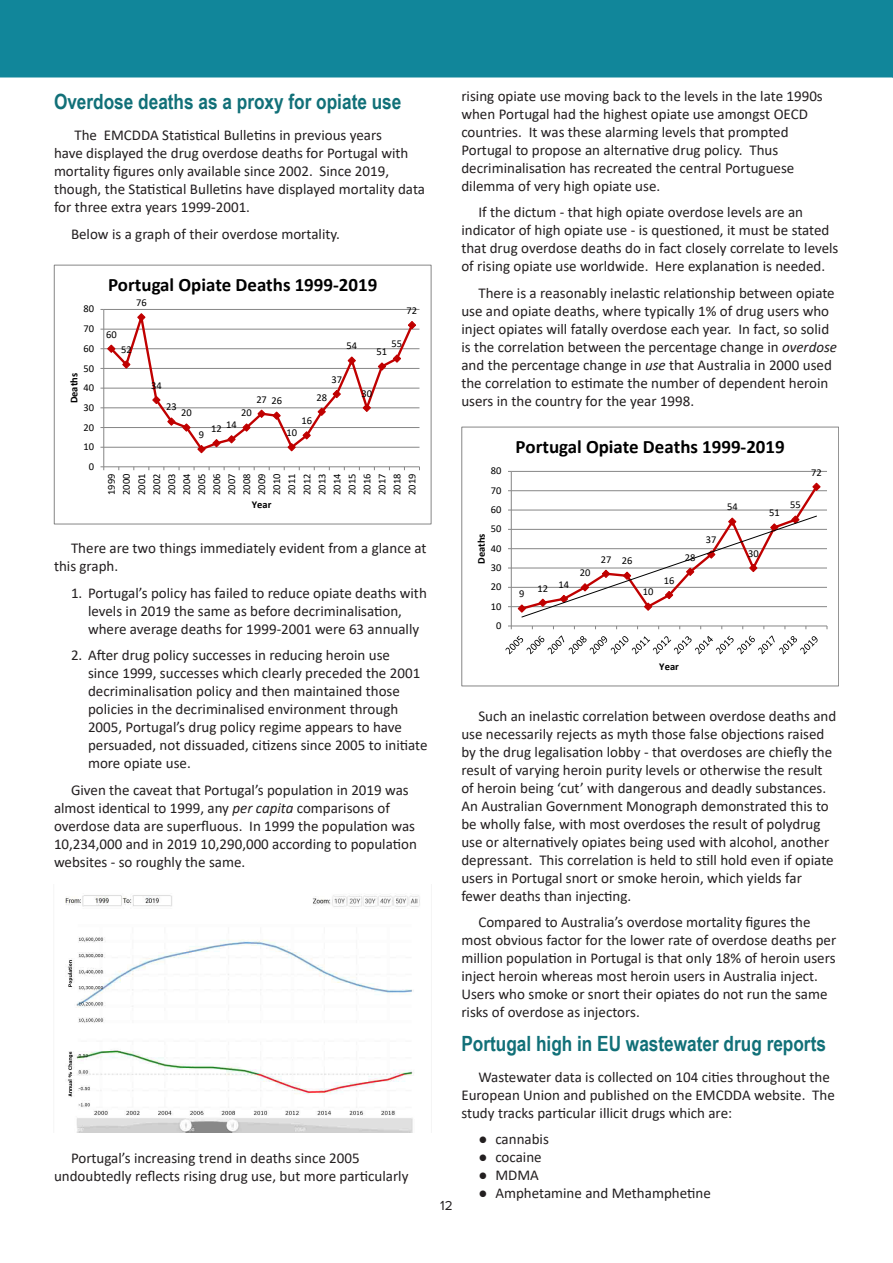
<style>
.page{position:relative;width:893px;height:1263px;background:#fff}
.page>*{position:absolute;margin:0;border:0;box-sizing:border-box;transform-origin:0 0}
.t1{font:700 21px "Arial Narrow";color:#117078}
.t2{font:700 18.9px "Calibri";color:#000}
.Body_Text{font:15px/18px "Calibri";color:#231f20}
.Numbered_points{font:15px/18px "Calibri";color:#231f20}
.Dot_point{font:15px "Calibri";color:#231f20}
.t3{font:13.5px "Proxima Nova";color:#231f20}
.t4{font:10.5px/15px "Calibri";color:#000;text-align:justify}
.t5{font:700 10.5px "Calibri";color:#000}
.s1{font-style:italic}
</style>
<div class="page">
<div style="left:0;top:0;width:893px;height:77px;background:#11869a"></div>
<hr style="left:104px;top:447px;width:315px;height:1px;background:#868686">
<hr style="left:104px;top:427px;width:315px;height:1px;background:#868686">
<hr style="left:104px;top:407px;width:315px;height:1px;background:#868686">
<hr style="left:104px;top:388px;width:315px;height:1px;background:#868686">
<hr style="left:104px;top:368px;width:315px;height:1px;background:#868686">
<hr style="left:104px;top:348px;width:315px;height:1px;background:#868686">
<hr style="left:104px;top:329px;width:315px;height:1px;background:#868686">
<hr style="left:104px;top:309px;width:315px;height:1px;background:#868686">
<hr style="left:103px;top:309px;width:1px;height:158px;background:#868686">
<hr style="left:104px;top:466px;width:315px;height:1px;background:#868686">
<svg style="left:100px;top:309px;width:317px;height:145px"></svg>
<div style="left:54px;top:265px;width:377px;height:259px;border:1px solid #868686"></div>
<img style="left:65px;top:895px;width:355px;height:238px">
<hr style="left:511px;top:606px;width:316px;height:1px;background:#868686">
<hr style="left:511px;top:587px;width:316px;height:1px;background:#868686">
<hr style="left:511px;top:568px;width:316px;height:1px;background:#868686">
<hr style="left:511px;top:548px;width:316px;height:1px;background:#868686">
<hr style="left:511px;top:529px;width:316px;height:1px;background:#868686">
<hr style="left:511px;top:510px;width:316px;height:1px;background:#868686">
<hr style="left:511px;top:490px;width:316px;height:1px;background:#868686">
<hr style="left:511px;top:471px;width:316px;height:1px;background:#868686">
<hr style="left:511px;top:471px;width:1px;height:155px;background:#868686">
<hr style="left:511px;top:626px;width:316px;height:1px;background:#868686">
<svg style="left:517px;top:482px;width:304px;height:136px"></svg>
<svg style="left:505px;top:635px;width:312px;height:19px"></svg>
<div style="left:461px;top:427px;width:378px;height:259px;border:1px solid #868686"></div>
<p class="t1" style="left:54px;top:86px;width:349px">Overdose deaths as a proxy for opiate use</p>
<p class="Body_Text" style="left:54px;top:126px;width:373px;text-indent:20px">The EMCDDA Statistical Bulletins in previous years<br>have displayed the drug overdose deaths for Portugal with mortality figures only available since 2002. Since 2019, though, the Statistical Bulletins have displayed mortality data for three extra years 1999-2001.</p>
<p class="Body_Text" style="left:71px;top:224px;width:271px">Below is a graph of their overdose mortality.</p>
<p class="t2" style="left:108px;top:271px;width:271px">Portugal Opiate Deaths 1999-2019</p>
<p class="t4" style="left:83px;top:301px;width:12px">80</p>
<p class="t4" style="left:136px;top:295px;width:12px">76</p>
<p class="t4" style="left:407px;top:303px;width:12px">72</p>
<p class="t4" style="left:83px;top:321px;width:12px">70</p>
<p class="t4" style="left:106px;top:326px;width:12px">60</p>
<p class="t4" style="left:83px;top:341px;width:12px">60</p>
<p class="t4" style="left:121px;top:342px;width:12px">52</p>
<p class="t4" style="left:347px;top:338px;width:12px">54</p>
<p class="t4" style="left:392px;top:336px;width:12px">55</p>
<p class="t4" style="left:377px;top:344px;width:12px">51</p>
<p class="t4" style="left:83px;top:360px;width:12px">50</p>
<p class="t5" style="left:66px;top:403px;width:32px;rotate:-90deg">Deaths</p>
<p class="t4" style="left:83px;top:380px;width:12px">40</p>
<p class="t4" style="left:83px;top:400px;width:12px">30</p>
<p class="t4" style="left:83px;top:419px;width:12px">20</p>
<p class="t4" style="left:151px;top:377px;width:12px">34</p>
<p class="t4" style="left:331px;top:372px;width:12px">37</p>
<p class="t4" style="left:166px;top:399px;width:12px">23</p>
<p class="t4" style="left:181px;top:405px;width:12px">20</p>
<p class="t4" style="left:199px;top:427px;width:7px">9</p>
<p class="t4" style="left:256px;top:392px;width:27px">27 26</p>
<p class="t4" style="left:316px;top:389px;width:12px">28</p>
<p class="t4" style="left:241px;top:405px;width:12px">20</p>
<p class="t4" style="left:211px;top:419px;width:27px">12 14</p>
<p class="t4" style="left:301px;top:413px;width:12px">16</p>
<p class="t4" style="left:286px;top:425px;width:12px">10</p>
<p class="t4" style="left:362px;top:385px;width:12px">30</p>
<p class="t4" style="left:83px;top:439px;width:12px">10</p>
<p class="t4" style="left:89px;top:459px;width:7px">0</p>
<p class="t4" style="left:104px;top:495px;width:23px;rotate:-90deg">1999<br>2000<br>2001<br>2002<br>2003<br>2004<br>2005<br>2006<br>2007<br>2008<br>2009<br>2010<br>2011<br>2012<br>2013<br>2014<br>2015<br>2016<br>2017<br>2018<br>2019</p>
<p class="t5" style="left:252px;top:497px;width:21px">Year</p>
<p class="Body_Text" style="left:54px;top:539px;width:374px;text-indent:17px">There are two things immediately evident from a glance at this graph.</p>
<p class="Numbered_points" style="left:88px;top:583px;width:340px;text-indent:-17px">1. Portugal’s policy has failed to reduce opiate deaths with levels in 2019 the same as before decriminalisation, where average deaths for 1999-2001 were 63 annually</p>
<p class="Numbered_points" style="left:88px;top:646px;width:341px;text-indent:-17px">2. After drug policy successes in reducing heroin use<br>since 1999, successes which clearly preceded the 2001 decriminalisation policy and then maintained those policies in the decriminalised environment through 2005, Portugal’s drug policy regime appears to have persuaded, not dissuaded, citizens since 2005 to initiate more opiate use.</p>
<p class="Body_Text" style="left:54px;top:780px;width:364px;text-indent:17px">Given the caveat that Portugal’s population in 2019 was almost identical to 1999, any <span class="s1">per capita</span> comparisons of overdose data are superfluous. In 1999 the population was 10,234,000 and in 2019 10,290,000 according to population websites - so roughly the same.</p>
<p class="Body_Text" style="left:54px;top:1149px;width:356px;text-indent:17px">Portugal’s increasing trend in deaths since 2005 undoubtedly reflects rising drug use, but more particularly</p>
<p class="Body_Text" style="left:461px;top:87px;width:363px">rising opiate use moving back to the levels in the late 1990s when Portugal had the highest opiate use amongst OECD countries. It was these alarming levels that prompted Portugal to propose an alternative drug policy. Thus decriminalisation has recreated the central Portuguese dilemma of very high opiate use.</p>
<p class="Body_Text" style="left:461px;top:203px;width:379px;text-indent:17px">If the dictum - that high opiate overdose levels are an indicator of high opiate use - is questioned, it must be stated that drug overdose deaths do in fact closely correlate to levels of rising opiate use worldwide. Here explanation is needed.</p>
<p class="Body_Text" style="left:461px;top:284px;width:377px;text-indent:17px">There is a reasonably inelastic relationship between opiate use and opiate deaths, where typically 1% of drug users who inject opiates will fatally overdose each year. In fact, so solid is the correlation between the percentage change in <span class="s1">overdose </span>and the percentage change in <span class="s1">use</span> that Australia in 2000 used the correlation to estimate the number of dependent heroin users in the country for the year 1998.</p>
<p class="t4" style="left:491px;top:463px;width:12px">80</p>
<p class="t4" style="left:491px;top:482px;width:12px">70</p>
<p class="t4" style="left:491px;top:502px;width:12px">60</p>
<p class="t4" style="left:491px;top:521px;width:12px">50</p>
<p class="t5" style="left:474px;top:564px;width:32px;rotate:-90deg">Deaths</p>
<p class="t4" style="left:491px;top:540px;width:12px">40</p>
<p class="t4" style="left:491px;top:560px;width:12px">30</p>
<p class="t4" style="left:491px;top:579px;width:12px">20</p>
<p class="t4" style="left:491px;top:598px;width:12px">10</p>
<p class="t4" style="left:496px;top:618px;width:7px">0</p>
<p class="t2" style="left:516px;top:433px;width:271px">Portugal Opiate Deaths 1999-2019</p>
<p class="t4" style="left:519px;top:586px;width:7px">9</p>
<p class="t4" style="left:538px;top:578px;width:33px">12 14</p>
<p class="t4" style="left:580px;top:565px;width:12px">20</p>
<p class="t4" style="left:601px;top:552px;width:33px">27 26</p>
<p class="t4" style="left:643px;top:584px;width:12px">10</p>
<p class="t4" style="left:664px;top:573px;width:12px">16</p>
<p class="t4" style="left:685px;top:549px;width:12px">28</p>
<p class="t4" style="left:706px;top:532px;width:12px">37</p>
<p class="t4" style="left:727px;top:499px;width:12px">54</p>
<p class="t4" style="left:769px;top:505px;width:12px">51</p>
<p class="t4" style="left:748px;top:545px;width:12px">30</p>
<p class="t4" style="left:790px;top:497px;width:12px">55</p>
<p class="t4" style="left:811px;top:464px;width:12px">72</p>
<p class="t5" style="left:659px;top:659px;width:21px">Year</p>
<p class="t3" style="left:440px;top:1197px;width:14px">12</p>
<p class="Body_Text" style="left:461px;top:706px;width:376px;text-indent:17px">Such an inelastic correlation between overdose deaths and use necessarily rejects as myth those false objections raised by the drug legalisation lobby - that overdoses are chiefly the result of varying heroin purity levels or otherwise the result of heroin being ‘cut’ with dangerous and deadly substances.<br>An Australian Government Monograph demonstrated this to be wholly false, with most overdoses the result of polydrug use or alternatively opiates being used with alcohol, another depressant. This correlation is held to still hold even if opiate users in Portugal snort or smoke heroin, which yields far fewer deaths than injecting.</p>
<p class="Body_Text" style="left:461px;top:913px;width:376px;text-indent:17px">Compared to Australia’s overdose mortality figures the most obvious factor for the lower rate of overdose deaths per million population in Portugal is that only 18% of heroin users inject heroin whereas most heroin users in Australia inject.<br>Users who smoke or snort their opiates do not run the same risks of overdose as injectors.</p>
<p class="t1" style="left:461px;top:1027px;width:366px">Portugal high in EU wastewater drug reports</p>
<p class="Body_Text" style="left:461px;top:1067px;width:375px;text-indent:17px">Wastewater data is collected on 104 cities throughout the<br>European Union and published on the EMCDDA website. The study tracks particular illicit drugs which are:</p>
<p class="Dot_point" style="left:478px;top:1129px;width:72px">● cannabis</p>
<p class="Dot_point" style="left:478px;top:1147px;width:65px">● cocaine</p>
<p class="Dot_point" style="left:478px;top:1165px;width:62px">● MDMA</p>
<p class="Dot_point" style="left:478px;top:1183px;width:234px">● Amphetamine and Methamphetine</p>
</div>
